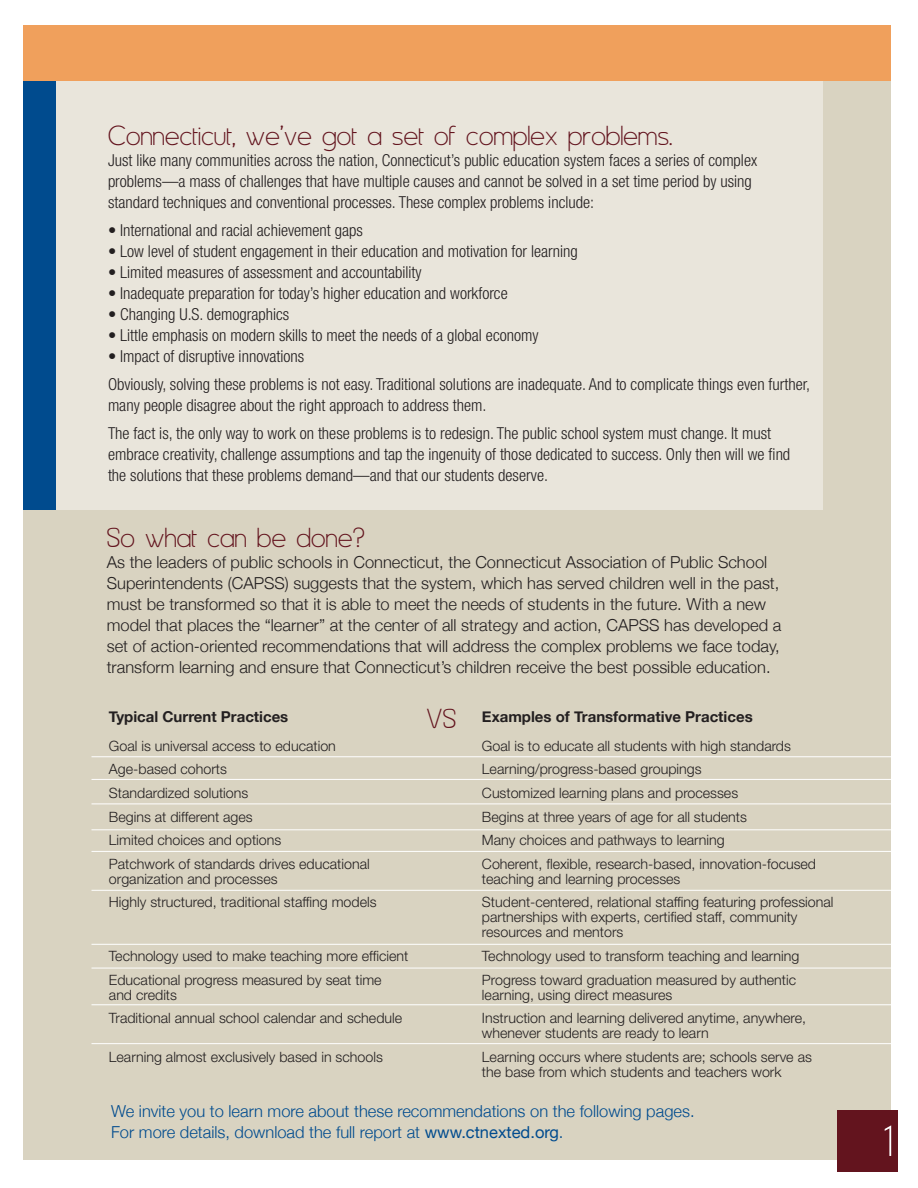
<style>
.page{position:relative;width:918px;height:1188px;background:#fff}
.page>*{position:absolute;margin:0;border:0;box-sizing:border-box;transform-origin:0 0}
.t1{font:52.5px "Asenine";color:#fff}
.t2{font:33px "Asenine";letter-spacing:.01em;color:#63141e}
.t3{font:300 condensed 16.5px/21px "Helvetica Neue LT Std";color:#231f20}
.t4{font:300 16.5px/21px "Helvetica Neue";color:#231f20}
.t5{font:300 16.5px/21px "Helvetica Neue";color:#004b8e}
.t6{font:700 15px "Helvetica Neue";color:#231f20}
.t7{font:300 14.25px/23.7px "Helvetica Neue LT Std";color:#231f20}
.s1{font-weight:400}
</style>
<div class="page">
<div style="left:24px;top:26px;width:867px;height:1134px;background:#d9d3c1"></div>
<div style="left:31px;top:80px;width:792px;height:430px;background:#e9e5db"></div>
<div style="left:24px;top:73px;width:32px;height:437px;background:#004b8e"></div>
<div style="left:24px;top:26px;width:867px;height:55px;background:#f0a05c"></div>
<hr style="left:92px;top:779px;width:800px;height:1px;background:#fff">
<hr style="left:92px;top:756px;width:800px;height:1px;background:#fff">
<hr style="left:92px;top:804px;width:800px;height:1px;background:#fff">
<hr style="left:92px;top:829px;width:800px;height:1px;background:#fff">
<hr style="left:92px;top:851px;width:800px;height:1px;background:#fff">
<hr style="left:92px;top:890px;width:800px;height:1px;background:#fff">
<hr style="left:92px;top:944px;width:800px;height:1px;background:#fff">
<hr style="left:92px;top:968px;width:800px;height:1px;background:#fff">
<hr style="left:92px;top:1004px;width:800px;height:1px;background:#fff">
<hr style="left:92px;top:1043px;width:800px;height:1px;background:#fff">
<div style="left:837px;top:1110px;width:61px;height:61px;background:#63141e"></div>
<h2 class="t2" style="left:108px;top:119px;width:566px">Connecticut, we’ve got a set of complex problems.</h2>
<p class="t3" style="left:108px;top:150px;width:651px">Just like many communities across the nation, Connecticut’s public education system faces a series of complex problems—a mass of challenges that have multiple causes and cannot be solved in a set time period by using standard techniques and conventional processes. These complex problems include:</p>
<p class="t3" style="left:108px;top:220px;width:256px">• International and racial achievement gaps</p>
<p class="t3" style="left:108px;top:241px;width:471px">• Low level of student engagement in their education and motivation for learning</p>
<p class="t3" style="left:108px;top:262px;width:315px">• Limited measures of assessment and accountability</p>
<p class="t3" style="left:108px;top:283px;width:401px">• Inadequate preparation for today’s higher education and workforce</p>
<p class="t3" style="left:108px;top:304px;width:183px">• Changing U.S. demographics</p>
<p class="t3" style="left:108px;top:325px;width:432px">• Little emphasis on modern skills to meet the needs of a global economy</p>
<p class="t3" style="left:108px;top:342px;width:704px;line-height:27.8px">• Impact of disruptive innovations<br>Obviously, solving these problems is not easy. Traditional solutions are inadequate. And to complicate things even further,</p>
<p class="t3" style="left:108px;top:391px;width:665px;line-height:27.8px">many people disagree about the right approach to address them.<br>The fact is, the only way to work on these problems is to redesign. The public school system must change. It must</p>
<p class="t3" style="left:108px;top:443px;width:684px">embrace creativity, challenge assumptions and tap the ingenuity of those dedicated to success. Only then will we find the solutions that these problems demand—and that our students deserve.</p>
<h2 class="t2" style="left:107px;top:521px;width:259px">So what can be done?</h2>
<p class="t4" style="left:107px;top:551px;width:676px">As the leaders of public schools in Connecticut, the Connecticut Association of Public School Superintendents (CAPSS) suggests that the system, which has served children well in the past, must be transformed so that it is able to meet the needs of students in the future. With a new model that places the “learner” at the center of all strategy and action, CAPSS has developed a set of action-oriented recommendations that will address the complex problems we face today, transform learning and ensure that Connecticut’s children receive the best possible education.</p>
<p class="t6" style="left:109px;top:707px;width:181px">Typical Current Practices</p>
<p class="t7" style="left:109px;top:733px;width:262px">Goal is universal access to education<br>Age-based cohorts<br>Standardized solutions<br>Begins at different ages<br>Limited choices and options<br>Patchwork of standards drives educational</p>
<p class="t7" style="left:109px;top:867px;width:269px">organization and processes<br>Highly structured, traditional staffing models</p>
<h2 class="t2" style="left:427px;top:702px;width:31px">VS</h2>
<p class="t6" style="left:482px;top:707px;width:272px">Examples of Transformative Practices</p>
<p class="t7" style="left:482px;top:733px;width:336px">Goal is to educate all students with high standards Learning/progress-based groupings<br>Customized learning plans and processes<br>Begins at three years of age for all students<br>Many choices and pathways to learning<br>Coherent, flexible, research-based, innovation-focused</p>
<p class="t7" style="left:482px;top:867px;width:353px">teaching and learning processes<br>Student-centered, relational staffing featuring professional</p>
<p class="t7" style="left:482px;top:910px;width:317px;line-height:15px">partnerships with experts, certified staff, community resources and mentors</p>
<p class="t7" style="left:482px;top:944px;width:319px">Technology used to transform teaching and learning<br>Progress toward graduation measured by authentic</p>
<p class="t7" style="left:482px;top:983px;width:326px">learning, using direct measures<br>Instruction and learning delivered anytime, anywhere,</p>
<p class="t7" style="left:482px;top:1021px;width:331px">whenever students are ready to learn<br>Learning occurs where students are; schools serve as</p>
<p class="t7" style="left:482px;top:1060px;width:301px">the base from which students and teachers work</p>
<p class="t7" style="left:109px;top:944px;width:301px">Technology used to make teaching more efficient<br>Educational progress measured by seat time</p>
<p class="t7" style="left:109px;top:983px;width:295px">and credits<br>Traditional annual school calendar and schedule</p>
<p class="t7" style="left:109px;top:1045px;width:275px">Learning almost exclusively based in schools</p>
<p class="t5" style="left:111px;top:1100px;width:585px">We invite you to learn more about these recommendations on the following pages.<br>For more details, download the full report at <span class="s1">www.ctnexted.org</span>.</p>
<h1 class="t1" style="left:884px;top:1114px;width:10px">1</h1>
</div>
